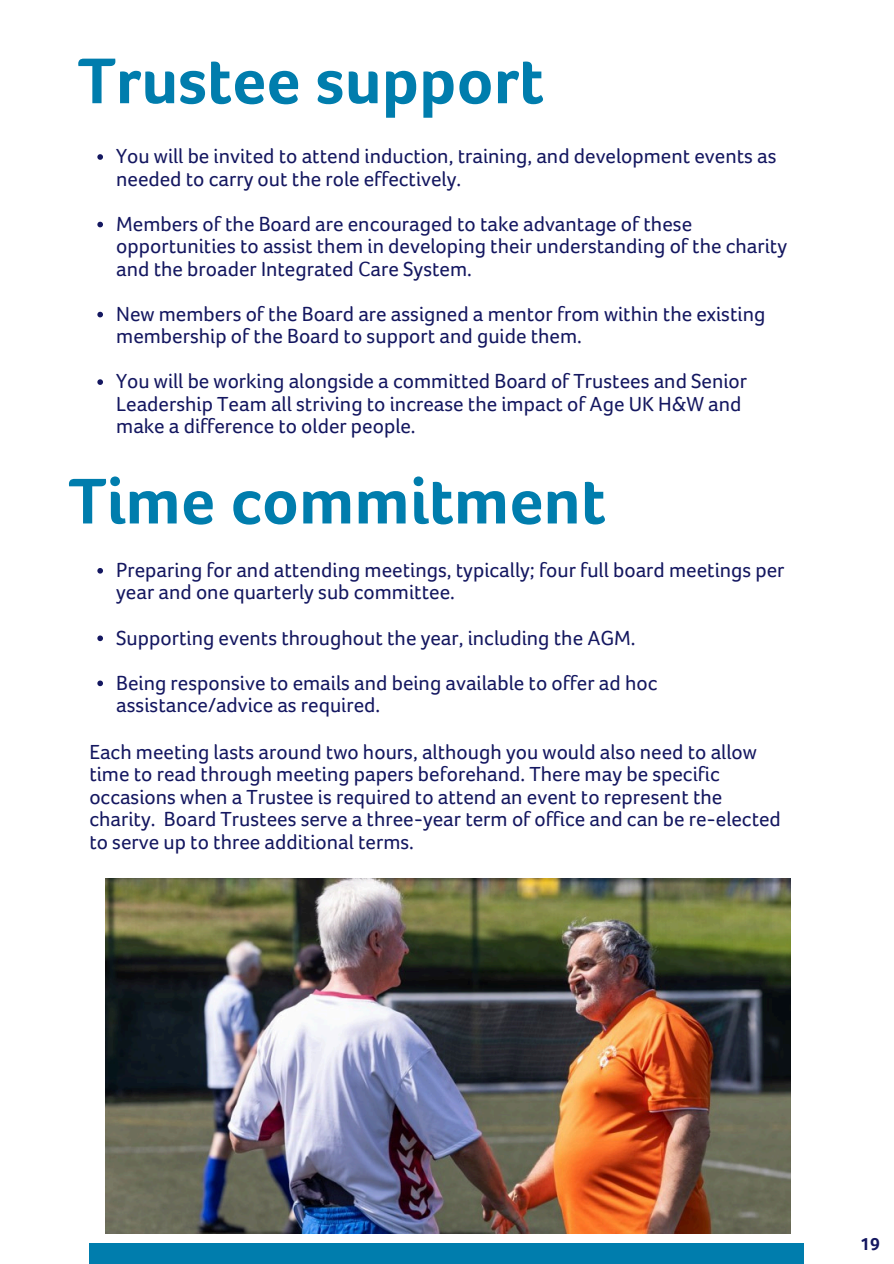
<style>
.page{position:relative;width:894px;height:1264px;background:#fff}
.page>*{position:absolute;margin:0;border:0;box-sizing:border-box;transform-origin:0 0}
.t1{font:700 66.45px "Foco Age UK";color:#007dad}
.t2{font:21px/22.5px "Foco Age UK";color:#141760}
.t3{font:700 18px "Foco Age UK";color:#141760}
</style>
<div class="page">
<div style="left:89px;top:1243px;width:715px;height:20px;background:#007dad"></div>
<img style="left:106px;top:878px;width:684px;height:355px">
<svg style="left:97px;top:154px;width:6px;height:6px"></svg>
<svg style="left:97px;top:222px;width:6px;height:5px"></svg>
<svg style="left:97px;top:312px;width:6px;height:5px"></svg>
<svg style="left:97px;top:379px;width:6px;height:6px"></svg>
<svg style="left:97px;top:568px;width:6px;height:5px"></svg>
<svg style="left:97px;top:635px;width:6px;height:6px"></svg>
<svg style="left:97px;top:680px;width:6px;height:6px"></svg>
<p class="t1" style="left:78px;top:44px;width:467px">Trustee support</p>
<p class="t2" style="left:116px;top:145px;width:661px">You will be invited to attend induction, training, and development events as needed to carry out the role effectively.</p>
<p class="t2" style="left:116px;top:213px;width:672px">Members of the Board are encouraged to take advantage of these opportunities to assist them in developing their understanding of the charity and the broader Integrated Care System.</p>
<h1 class="t2" style="left:116px;top:303px;width:650px">New members of the Board are assigned a mentor from within the existing membership of the Board to support and guide them.</h1>
<p class="t2" style="left:116px;top:370px;width:632px">You will be working alongside a committed Board of Trustees and Senior<br>Leadership Team all striving to increase the impact of Age UK H&amp;W and make a difference to older people.</p>
<p class="t1" style="left:68px;top:464px;width:538px">Time commitment</p>
<p class="t2" style="left:116px;top:559px;width:669px">Preparing for and attending meetings, typically; four full board meetings per year and one quarterly sub committee.</p>
<p class="t2" style="left:116px;top:626px;width:520px">Supporting events throughout the year, including the AGM.</p>
<p class="t2" style="left:116px;top:671px;width:542px">Being responsive to emails and being available to offer ad hoc assistance/advice as required.</p>
<p class="t2" style="left:89px;top:741px;width:693px">Each meeting lasts around two hours, although you would also need to allow time to read through meeting papers beforehand. There may be specific occasions when a Trustee is required to attend an event to represent the charity. Board Trustees serve a three-year term of office and can be re-elected to serve up to three additional terms.</p>
<h1 class="t3" style="left:860px;top:1233px;width:21px">19</h1>
</div>
